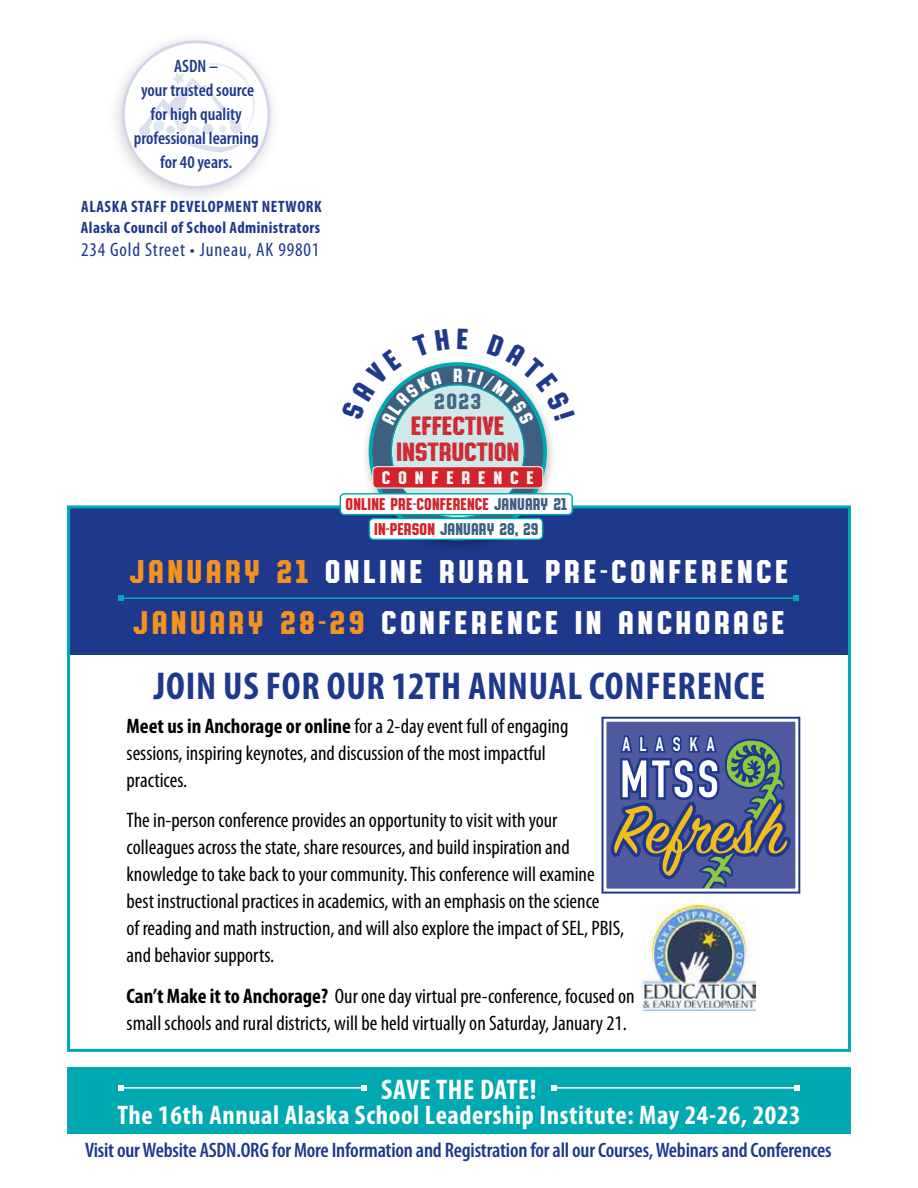
<style>
.page{position:relative;width:918px;height:1188px;background:#fff}
.page>*{position:absolute;margin:0;border:0;box-sizing:border-box;transform-origin:0 0}
.t1{font:74.7px "Sign Painter House Script";letter-spacing:-.005em;color:#f1bc1d}
.t2{font:700 51.6px "DIN Condensed";color:#fff}
.t3{font:700 condensed 39px "Myriad Pro";letter-spacing:.02em;color:#1e388c}
.t4{font:31.8px/50.8px "Authority";letter-spacing:.11em;color:#fff}
.t5{font:700 condensed 28.5px "Myriad Pro";letter-spacing:.02em;color:#fff}
.t6{font:700 condensed 27px "Myriad Pro";letter-spacing:.025em;color:#fff}
.t7{font:25.65px/26.8px "Authority Distressed";letter-spacing:-.01em;color:#d2232a;text-align:center}
.t8{font:21.3px "Authority Distressed";color:#3d6081}
.t9{font:condensed 21px/27px "Myriad Pro";color:#000}
.t10{font:600 condensed 21px "Myriad Pro";letter-spacing:-.01em;color:#1e388c}
.t11{font:condensed 19.5px "Myriad Pro";letter-spacing:.045em;color:#1e388c}
.t12{font:700 19.35px "DIN Condensed";letter-spacing:.47em;color:#fff}
.t13{font:600 condensed 18px/24px "Myriad Pro";color:#1e388c;text-align:center}
.t14{font:17.55px "Authority Distressed";letter-spacing:.44em;color:#fff}
.t15{font:700 condensed 16.5px/21px "Myriad Pro";letter-spacing:.025em;color:#1e388c}
.t16{font:16.5px/24.8px "Authority";letter-spacing:.01em;color:#d2232a;text-align:center;scale:.92 1}
.s1{color:#3d6081}
.s2{color:#f49220}
.s3{font-weight:700}
</style>
<div class="page">
<div style="left:107px;top:30px;width:175px;height:175px;background:#66666d;opacity:.3"></div>
<svg style="left:123px;top:42px;width:146px;height:145px"></svg>
<svg style="left:133px;top:46px;width:126px;height:144px"></svg>
<div style="left:69px;top:507px;width:780px;height:148px;background:#1e388c"></div>
<hr style="left:121px;top:598px;width:675px;height:1px;background:#00a9b2">
<svg style="left:793px;top:595px;width:6px;height:6px"></svg>
<svg style="left:118px;top:595px;width:6px;height:6px"></svg>
<div style="left:67px;top:505px;width:784px;height:547px;border:3px solid #00a9b2"></div>
<div style="left:67px;top:1067px;width:784px;height:67px;background:#00a9b2"></div>
<div style="left:602px;top:717px;width:198px;height:177px;border:7px solid #1e388c"></div>
<div style="left:604px;top:719px;width:194px;height:173px;background:#4e599f"></div>
<svg style="left:614px;top:716px;width:175px;height:80px"></svg>
<svg style="left:605px;top:796px;width:191px;height:275px"></svg>
<div style="left:604px;top:719px;width:194px;height:173px;border:3px solid #fff"></div>
<div style="left:361px;top:357px;width:196px;height:196px;background:#000;opacity:.29"></div>
<svg style="left:371px;top:364px;width:174px;height:175px;background:#356987"></svg>
<div style="left:391px;top:385px;width:133px;height:133px;background:#cfe8ea;border-radius:50%"></div>
<div style="left:373px;top:467px;width:170px;height:21px;background:#d2232a;border-radius:4px"></div>
<div style="left:372px;top:466px;width:171px;height:23px;border:1px solid #fff;border-radius:4px"></div>
<div style="left:340px;top:494px;width:232px;height:21px;background:#fff;border-radius:4px"></div>
<div style="left:340px;top:493px;width:233px;height:22px;border:1px solid #00a9b2;border-radius:4px"></div>
<div style="left:369px;top:519px;width:174px;height:20px;background:#fff;border-radius:4px"></div>
<div style="left:369px;top:518px;width:174px;height:22px;border:1px solid #00a9b2;border-radius:4px"></div>
<hr style="left:121px;top:1087px;width:243px;height:2px;background:#fff">
<svg style="left:361px;top:1085px;width:6px;height:6px"></svg>
<svg style="left:118px;top:1085px;width:6px;height:6px"></svg>
<hr style="left:554px;top:1087px;width:243px;height:2px;background:#fff">
<svg style="left:794px;top:1085px;width:6px;height:6px"></svg>
<svg style="left:551px;top:1085px;width:6px;height:6px"></svg>
<svg style="left:361px;top:357px;width:196px;height:69px"></svg>
<p class="t13" style="left:134px;top:54px;width:127px">ASDN –<br>your trusted source for high quality professional learning for 40 years.</p>
<p class="t15" style="left:81px;top:196px;width:242px">ALASKA STAFF DEVELOPMENT NETWORK<br>Alaska Council of School Administrators</p>
<p class="t11" style="left:81px;top:237px;width:240px">234 Gold Street • Juneau, AK 99801</p>
<p class="t8" style="left:434px;top:390px;width:49px">2023</p>
<p class="t7" style="left:396px;top:412px;width:125px">EFFECTIVE<br>INSTRUCTION</p>
<p class="t14" style="left:382px;top:467px;width:154px">CONFERENCE</p>
<p class="t16" style="left:346px;top:492px;width:242px">ONLINE PRE-CONFERENCE <span class="s1">JANUARY 21<br></span>IN-PERSON <span class="s1">JANUARY 28, 29</span></p>
<h3 class="t4" style="left:130px;top:546px;width:660px"><span class="s2">JANUARY 21</span> ONLINE RURAL PRE-CONFERENCE<br><span class="s2">JANUARY 28-29</span> CONFERENCE IN ANCHORAGE</h3>
<h3 class="t3" style="left:154px;top:662px;width:613px">JOIN US FOR OUR 12TH ANNUAL CONFERENCE</h3>
<p class="t9" style="left:127px;top:712px;width:443px"><span class="s3">Meet us in Anchorage or online</span> for a 2-day event full of engaging sessions, inspiring keynotes, and discussion of the most impactful practices.</p>
<p class="t9" style="left:127px;top:806px;width:499px">The in-person conference provides an opportunity to visit with your colleagues across the state, share resources, and build inspiration and knowledge to take back to your community. This conference will examine best instructional practices in academics, with an emphasis on the science<br>of reading and math instruction, and will also explore the impact of SEL, PBIS, and behavior supports.</p>
<p class="t9" style="left:127px;top:982px;width:510px"><span class="s3">Can’t Make it to Anchorage?</span> Our one day virtual pre-conference, focused on small schools and rural districts, will be held virtually on Saturday, January 21.</p>
<p class="t12" style="left:623px;top:733px;width:94px">ALASKA</p>
<h2 class="t2" style="left:620px;top:749px;width:100px">MTSS</h2>
<h1 class="t1" style="left:614px;top:784px;width:172px">Refresh</h1>
<h3 class="t5" style="left:381px;top:1071px;width:157px">SAVE THE DATE!</h3>
<p class="t6" style="left:117px;top:1098px;width:685px">The 16th Annual Alaska School Leadership Institute: May 24-26, 2023</p>
<p class="t10" style="left:85px;top:1137px;width:748px">Visit our Website ASDN.ORG for More Information and Registration for all our Courses, Webinars and Conferences</p>
</div>
